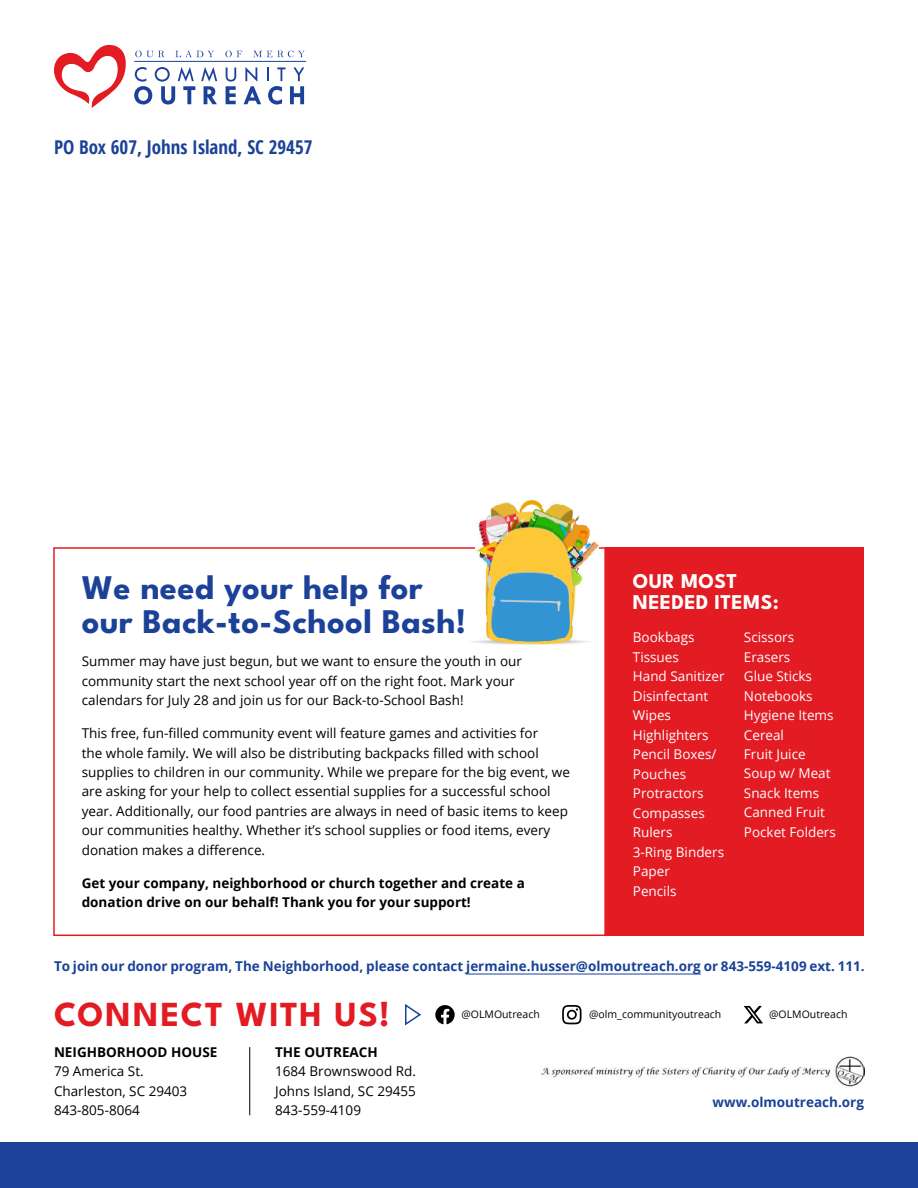
<style>
.page{position:relative;width:918px;height:1188px;background:#fff}
.page>*{position:absolute;margin:0;border:0;box-sizing:border-box;transform-origin:0 0}
.t1{font:100 35.1px "League Spartan";letter-spacing:.04em;color:#e31b23}
.t2{font:100 34.5px/34.5px "League Spartan";letter-spacing:.01em;color:#1b4298}
.t3{font:100 21px/21px "League Spartan";letter-spacing:.015em;color:#fff}
.t4{font:700 condensed 19.05px "Open Sans";color:#1b4298}
.t5{font:13.5px/19.5px "Open Sans";color:#000}
.t6{font:13.5px/19.5px "Open Sans";color:#fff}
.t7{font:700 13.5px/19.5px "Open Sans";color:#000}
.t8{font:700 13.5px "Open Sans";color:#1b4298}
.t9{font:10.5px "Open Sans";color:#000}
</style>
<div class="page">
<svg style="left:135px;top:51px;width:29px;height:6px"></svg>
<svg style="left:176px;top:51px;width:38px;height:6px"></svg>
<svg style="left:225px;top:51px;width:17px;height:6px"></svg>
<svg style="left:254px;top:51px;width:50px;height:6px"></svg>
<svg style="left:134px;top:67px;width:61px;height:38px"></svg>
<svg style="left:201px;top:67px;width:16px;height:37px"></svg>
<svg style="left:226px;top:68px;width:10px;height:36px"></svg>
<svg style="left:244px;top:67px;width:17px;height:37px"></svg>
<svg style="left:267px;top:67px;width:37px;height:38px"></svg>
<hr style="left:135px;top:61px;width:171px;height:1px;background:#1b4298">
<svg style="left:54px;top:45px;width:72px;height:63px"></svg>
<div style="left:0;top:1143px;width:918px;height:45px;background:#1b4298"></div>
<hr style="left:249px;top:1047px;width:1px;height:68px;background:#000">
<svg style="left:435px;top:1005px;width:20px;height:19px"></svg>
<svg style="left:562px;top:1005px;width:20px;height:20px"></svg>
<svg style="left:744px;top:1006px;width:19px;height:17px"></svg>
<img style="left:540px;top:1056px;width:325px;height:31px">
<svg style="left:405px;top:1004px;width:16px;height:22px"></svg>
<div style="left:53px;top:547px;width:553px;height:389px;border:2px solid #e31b23"></div>
<div style="left:606px;top:547px;width:258px;height:389px;background:#e31b23"></div>
<img style="left:472px;top:641px;width:117px;height:4px">
<img style="left:480px;top:637px;width:102px;height:4px">
<img style="left:487px;top:516px;width:67px;height:121px">
<img style="left:554px;top:505px;width:18px;height:132px">
<img style="left:572px;top:516px;width:4px;height:108px">
<img style="left:485px;top:569px;width:2px;height:52px">
<img style="left:576px;top:516px;width:4px;height:70px">
<svg style="left:580px;top:573px;width:4px;height:11px"></svg>
<img style="left:580px;top:524px;width:4px;height:42px">
<img style="left:483px;top:520px;width:4px;height:43px">
<img style="left:584px;top:525px;width:3px;height:37px">
<img style="left:479px;top:546px;width:4px;height:13px">
<img style="left:587px;top:526px;width:4px;height:32px">
<svg style="left:475px;top:547px;width:4px;height:6px"></svg>
<svg style="left:591px;top:542px;width:7px;height:12px"></svg>
<img style="left:479px;top:520px;width:4px;height:23px">
<img style="left:490px;top:505px;width:26px;height:11px">
<img style="left:516px;top:508px;width:38px;height:8px">
<img style="left:520px;top:501px;width:23px;height:7px">
<img style="left:498px;top:501px;width:15px;height:4px">
<svg style="left:543px;top:502px;width:18px;height:6px"></svg>
<hr style="left:466px;top:974px;width:235px;height:1px;background:#1b4298">
<h3 class="t4" style="left:54px;top:134px;width:260px">PO Box 607, Johns Island, SC 29457</h3>
<h2 class="t2" style="left:82px;top:567px;width:386px">We need your help for our Back-to-School Bash!</h2>
<p class="t5" style="left:82px;top:651px;width:442px">Summer may have just begun, but we want to ensure the youth in our community start the next school year off on the right foot. Mark your calendars for July 28 and join us for our Back-to-School Bash!</p>
<p class="t5" style="left:82px;top:723px;width:490px">This free, fun-filled community event will feature games and activities for<br>the whole family. We will also be distributing backpacks filled with school supplies to children in our community. While we prepare for the big event, we are asking for your help to collect essential supplies for a successful school year. Additionally, our food pantries are always in need of basic items to keep our communities healthy. Whether it’s school supplies or food items, every donation makes a difference.</p>
<p class="t7" style="left:82px;top:873px;width:445px">Get your company, neighborhood or church together and create a donation drive on our behalf! Thank you for your support!</p>
<h3 class="t3" style="left:633px;top:569px;width:147px">OUR MOST<br>NEEDED ITEMS:</h3>
<p class="t6" style="left:633px;top:627px;width:93px">Bookbags<br>Tissues<br>Hand Sanitizer<br>Disinfectant<br>Wipes<br>Highlighters<br>Pencil Boxes/<br>Pouches<br>Protractors<br>Compasses<br>Rulers<br>3-Ring Binders<br>Paper<br>Pencils</p>
<p class="t6" style="left:744px;top:627px;width:93px">Scissors<br>Erasers<br>Glue Sticks<br>Notebooks<br>Hygiene Items<br>Cereal<br>Fruit Juice<br>Soup w/ Meat<br>Snack Items<br>Canned Fruit<br>Pocket Folders</p>
<p class="t8" style="left:54px;top:957px;width:812px">To join our donor program, The Neighborhood, please contact jermaine.husser@olmoutreach.org or 843-559-4109 ext. 111.</p>
<h1 class="t1" style="left:54px;top:989px;width:337px">CONNECT WITH US!</h1>
<p class="t7" style="left:54px;top:1042px;width:165px">NEIGHBORHOOD HOUSE</p>
<p class="t5" style="left:54px;top:1061px;width:135px">79 America St.<br>Charleston, SC 29403<br>843-805-8064</p>
<p class="t7" style="left:275px;top:1042px;width:104px">THE OUTREACH</p>
<p class="t5" style="left:275px;top:1061px;width:142px;text-align:justify">1684 Brownswood Rd.<br>Johns Island, SC 29455<br>843-559-4109</p>
<p class="t9" style="left:461px;top:1007px;width:80px">@OLMOutreach</p>
<p class="t9" style="left:589px;top:1007px;width:134px">@olm_communityoutreach</p>
<p class="t9" style="left:769px;top:1007px;width:80px">@OLMOutreach</p>
<p class="t8" style="left:713px;top:1093px;width:153px">www.olmoutreach.org</p>
</div>
